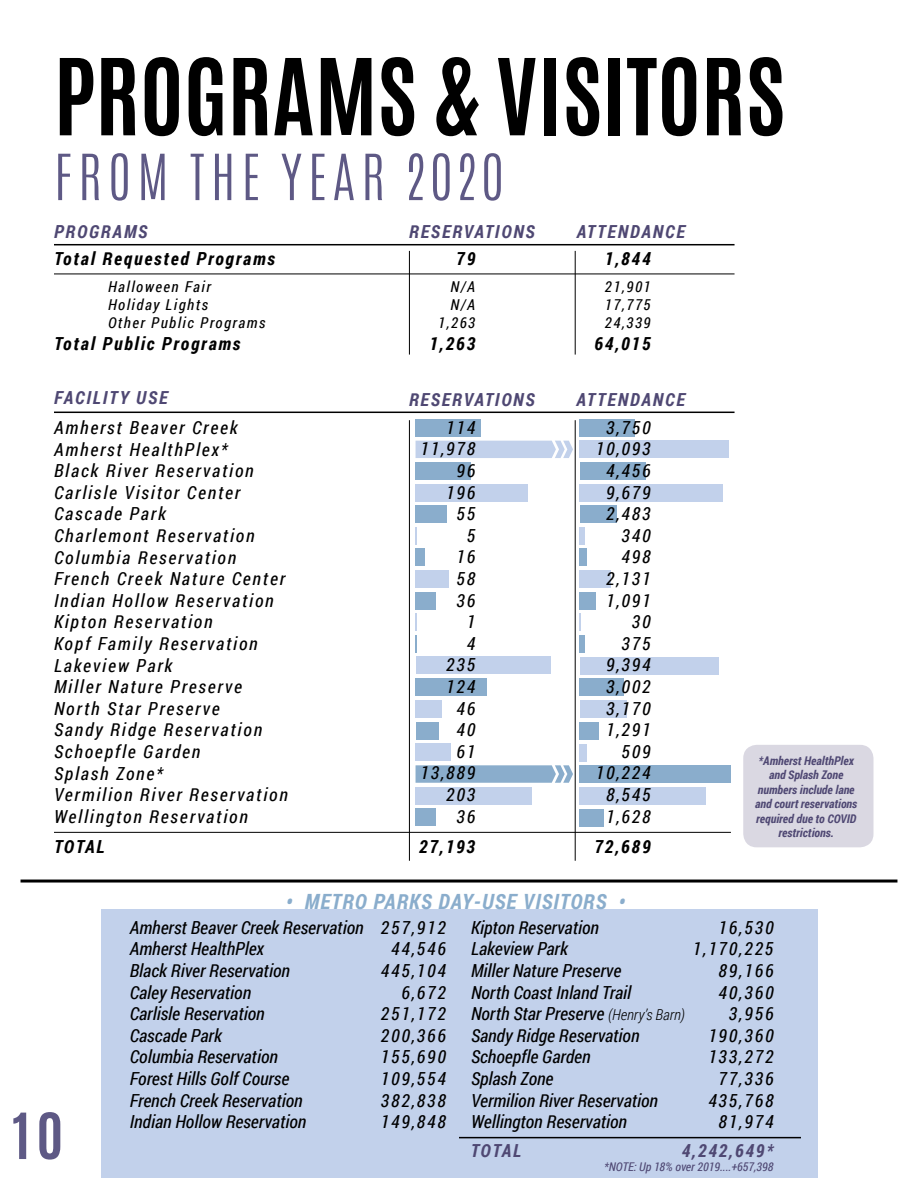
<style>
.page{position:relative;width:918px;height:1188px;background:#fff}
.page>*{position:absolute;margin:0;border:0;box-sizing:border-box;transform-origin:0 0}
.t1{font:700 90px "Antonio";color:#000}
.t2{font:300 54px "Antonio";letter-spacing:.11em;color:#5e5985}
.t3{font:700 54px "Antonio";color:#5e5985}
.t4{font:italic 700 21px "Roboto Condensed";letter-spacing:.05em;color:#8aadcc}
.t5{font:italic 18px/21.6px "Roboto Condensed";letter-spacing:.1em;color:#000;text-align:right}
.t6{font:italic 18px/21.6px "Roboto Condensed";color:#000}
.t7{font:italic 700 18px "Roboto Condensed";letter-spacing:.1em;color:#4f4873}
.t8{font:italic 700 18px "Roboto Condensed";letter-spacing:.1em;color:#000}
.t9{font:italic 15px/18px "Roboto Condensed";letter-spacing:.1em;color:#000;text-align:right}
.t10{font:italic 700 12px "Roboto Condensed";color:#4f4873}
.t11{font:italic 12px "Roboto Condensed";color:#4f4873}
.s1{font-weight:300;font-size:15px}
</style>
<div class="page">
<div style="left:743px;top:745px;width:131px;height:102px;background:#dad8e2;border-radius:14px"></div>
<svg style="left:416px;top:765px;width:157px;height:18px;background:#93b3d0"></svg>
<div style="left:580px;top:419px;width:55px;height:17px;background:#8aadcc"></div>
<div style="left:416px;top:419px;width:65px;height:17px;background:#8aadcc"></div>
<div style="left:580px;top:441px;width:149px;height:17px;background:#c2d1eb"></div>
<div style="left:416px;top:441px;width:157px;height:17px;background:#c2d1eb"></div>
<div style="left:580px;top:462px;width:66px;height:18px;background:#8aadcc"></div>
<div style="left:416px;top:462px;width:55px;height:18px;background:#8aadcc"></div>
<div style="left:580px;top:484px;width:143px;height:17px;background:#c2d1eb"></div>
<div style="left:416px;top:484px;width:112px;height:17px;background:#c2d1eb"></div>
<div style="left:580px;top:505px;width:36px;height:18px;background:#8aadcc"></div>
<div style="left:580px;top:527px;width:5px;height:17px;background:#c2d1eb"></div>
<div style="left:580px;top:549px;width:7px;height:17px;background:#8aadcc"></div>
<div style="left:580px;top:570px;width:31px;height:18px;background:#c2d1eb"></div>
<div style="left:580px;top:722px;width:19px;height:18px;background:#8aadcc"></div>
<div style="left:416px;top:722px;width:23px;height:18px;background:#8aadcc"></div>
<div style="left:580px;top:592px;width:16px;height:17px;background:#8aadcc"></div>
<div style="left:580px;top:744px;width:7px;height:17px;background:#c2d1eb"></div>
<div style="left:416px;top:592px;width:20px;height:17px;background:#8aadcc"></div>
<div style="left:416px;top:744px;width:35px;height:17px;background:#c2d1eb"></div>
<div style="left:580px;top:635px;width:5px;height:18px;background:#8aadcc"></div>
<div style="left:580px;top:766px;width:151px;height:17px;background:#8aadcc"></div>
<svg style="left:580px;top:613px;width:1px;height:18px"></svg>
<svg style="left:416px;top:613px;width:1px;height:39px"></svg>
<div style="left:416px;top:570px;width:33px;height:18px;background:#c2d1eb"></div>
<div style="left:580px;top:657px;width:139px;height:17px;background:#c2d1eb"></div>
<div style="left:580px;top:787px;width:126px;height:18px;background:#c2d1eb"></div>
<div style="left:416px;top:787px;width:116px;height:17px;background:#c2d1eb"></div>
<div style="left:580px;top:679px;width:44px;height:17px;background:#8aadcc"></div>
<div style="left:580px;top:809px;width:24px;height:17px;background:#8aadcc"></div>
<div style="left:416px;top:678px;width:71px;height:18px;background:#8aadcc"></div>
<div style="left:416px;top:809px;width:20px;height:17px;background:#8aadcc"></div>
<div style="left:580px;top:700px;width:47px;height:18px;background:#c2d1eb"></div>
<div style="left:416px;top:700px;width:26px;height:17px;background:#c2d1eb"></div>
<div style="left:416px;top:505px;width:31px;height:18px;background:#8aadcc"></div>
<svg style="left:416px;top:527px;width:1px;height:17px"></svg>
<div style="left:416px;top:549px;width:9px;height:17px;background:#8aadcc"></div>
<div style="left:416px;top:657px;width:135px;height:17px;background:#c2d1eb"></div>
<hr style="left:54px;top:244px;width:681px;height:1px;background:#000">
<hr style="left:21px;top:880px;width:876px;height:3px;background:#000">
<hr style="left:54px;top:832px;width:677px;height:1px;background:#000">
<hr style="left:54px;top:412px;width:681px;height:1px;background:#000">
<hr style="left:54px;top:274px;width:681px;height:1px;background:#000">
<hr style="left:409px;top:251px;width:1px;height:104px;background:#000">
<hr style="left:409px;top:420px;width:1px;height:441px;background:#000">
<hr style="left:575px;top:420px;width:1px;height:441px;background:#000">
<hr style="left:575px;top:251px;width:1px;height:104px;background:#000">
<div style="left:101px;top:909px;width:716px;height:269px;background:#c2d1eb"></div>
<hr style="left:459px;top:1137px;width:342px;height:1px;background:#000">
<h1 class="t1" style="left:54px;top:29px;width:733px">PROGRAMS &amp; VISITORS</h1>
<h2 class="t2" style="left:54px;top:138px;width:450px">FROM THE YEAR 2020</h2>
<p class="t7" style="left:54px;top:220px;width:95px">Programs</p>
<p class="t8" style="left:54px;top:247px;width:223px">Total Requested Programs</p>
<p class="t9" style="left:54px;top:278px;width:33px">H</p>
<p class="t9" style="left:118px;top:278px;width:95px">alloween Fair</p>
<p class="t9" style="left:54px;top:296px;width:33px">H</p>
<p class="t9" style="left:118px;top:296px;width:91px">oliday Lights</p>
<p class="t9" style="left:54px;top:314px;width:33px">O</p>
<p class="t9" style="left:118px;top:314px;width:149px">ther Public Programs</p>
<p class="t8" style="left:54px;top:331px;width:188px">Total Public Programs</p>
<p class="t7" style="left:54px;top:385px;width:115px">Facilit y Use</p>
<p class="t5" style="left:54px;top:416px;width:235px;text-align:left">Amherst Beaver Creek<br>Amherst HealthPlex*<br>Black River Reservation<br>Carlisle Visitor Center<br>Cascade Park<br>Charlemont Reservation<br>Columbia Reservation<br>French Creek Nature Center<br>Indian Hollow Reservation<br>Kipton Reservation<br>Kopf Family Reservation<br>Lakeview Park<br>Miller Nature Preserve<br>North Star Preserve<br>Sandy Ridge Reservation<br>Schoepfle Garden<br>Splash Zone*<br>Vermilion River Reservation<br>Wellington Reservation</p>
<p class="t8" style="left:54px;top:834px;width:42px">TOTAL</p>
<p class="t7" style="left:409px;top:220px;width:127px">Reser vations</p>
<p class="t7" style="left:577px;top:220px;width:110px">Attendance</p>
<p class="t8" style="left:456px;top:246px;width:21px">79</p>
<p class="t9" style="left:438px;top:277px;width:39px">N/A<br>N/A<br>1,263</p>
<p class="t8" style="left:430px;top:331px;width:47px">1,263</p>
<p class="t8" style="left:605px;top:246px;width:47px">1,844</p>
<p class="t9" style="left:605px;top:277px;width:47px;text-align:justify">21,901<br>17,775<br>24,339</p>
<p class="t8" style="left:595px;top:331px;width:58px">64,015</p>
<p class="t7" style="left:409px;top:387px;width:127px">Reser vations</p>
<p class="t7" style="left:577px;top:387px;width:110px">Attendance</p>
<p class="t5" style="left:420px;top:416px;width:56px">114<br>11,978<br>96<br>196<br>55<br>5<br>16<br>58<br>36<br>1<br>4<br>235<br>124<br>46<br>40<br>61<br>13,889<br>203<br>36</p>
<p class="t8" style="left:419px;top:834px;width:58px">27,193</p>
<p class="t5" style="left:596px;top:416px;width:56px">3,750<br>10,093<br>4,456<br>9,679<br>2,483<br>340<br>498<br>2,131<br>1,091<br>30<br>375<br>9,394<br>3,002<br>3,170<br>1,291<br>509<br>10,224<br>8,545<br>1,628</p>
<p class="t8" style="left:594px;top:834px;width:58px">72,689</p>
<p class="t10" style="left:759px;top:752px;width:98px">*Amherst HealthPlex</p>
<p class="t10" style="left:769px;top:767px;width:76px">and Splash Zone</p>
<p class="t10" style="left:758px;top:781px;width:98px">numbers include lane</p>
<p class="t10" style="left:755px;top:796px;width:104px">and court reservations</p>
<p class="t10" style="left:756px;top:810px;width:78px">required due to COVID</p>
<p class="t10" style="left:779px;top:824px;width:57px">restrictions.</p>
<h2 class="t3" style="left:12px;top:1095px;width:52px">10</h2>
<p class="t4" style="left:286px;top:887px;width:341px">• Metro Parks Day-Use Visitors •</p>
<p class="t6" style="left:130px;top:916px;width:235px">Amherst Beaver Creek Reservation<br>Amherst HealthPlex<br>Black River Reservation<br>Caley Reservation<br>Carlisle Reservation<br>Cascade Park<br>Columbia Reservation<br>Forest Hills Golf Course<br>French Creek Reservation<br>Indian Hollow Reservation</p>
<p class="t6" style="left:471px;top:916px;width:215px">Kipton Reservation<br>Lakeview Park<br>Miller Nature Preserve<br>North Coast Inland Trail<br>North Star Preserve <span class="s1">(Henry’s Barn)<br></span>Sandy Ridge Reservation<br>Schoepfle Garden<br>Splash Zone<br>Vermilion River Reservation<br>Wellington Reservation</p>
<p class="t5" style="left:381px;top:916px;width:67px">257,912<br>44,546<br>445,104<br>6,672<br>251,172<br>200,366<br>155,690<br>109,554<br>382,838<br>149,848</p>
<p class="t5" style="left:693px;top:916px;width:82px">16,530<br>1,170,225<br>89,166<br>40,360<br>3,956<br>190,360<br>133,272<br>77,336<br>435,768<br>81,974</p>
<p class="t7" style="left:682px;top:1138px;width:93px">4,242,649*</p>
<p class="t11" style="left:604px;top:1159px;width:13px">*NOTE</p>
<p class="t11" style="left:634px;top:1159px;width:141px">: Up 18% over 2019....+657,398</p>
<p class="t7" style="left:471px;top:1138px;width:42px">TOTAL</p>
</div>
